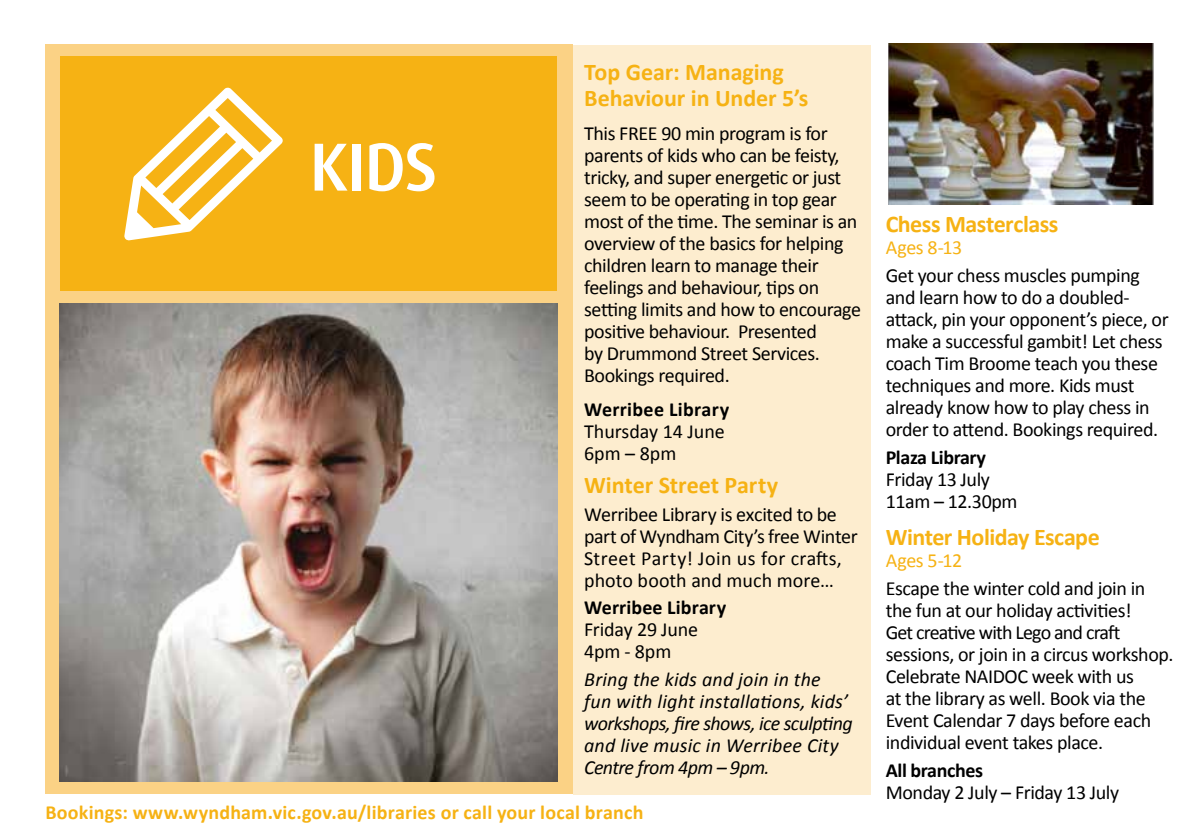
<style>
.page{position:relative;width:1191px;height:840px;background:#fff}
.page>*{position:absolute;margin:0;border:0;box-sizing:border-box;transform-origin:0 0}
.t1{font:500 68px "Dax OT";color:#fff}
.t2{font:700 24px/26px "Calibri";letter-spacing:-.005em;color:#f6b214}
.t3{font:700 24px "Calibri";letter-spacing:-.025em;color:#f6b214}
.t4{font:20px/22px "Calibri";letter-spacing:-.02em;color:#000}
.t5{font:italic 20px/22px "Calibri";letter-spacing:.005em;color:#000}
.t6{font:700 20px "Calibri";letter-spacing:.01em;color:#f6b214}
.t7{font:700 20px "Calibri";letter-spacing:.005em;color:#000}
.t8{font:700 20px "Calibri";letter-spacing:-.02em;color:#000}
.t9{font:20px/22px "Calibri";color:#000}
.t10{font:20px "Calibri";letter-spacing:-.02em;color:#f6b214}
</style>
<div class="page">
<div style="left:573px;top:45px;width:297px;height:749px;background:#fdedcf"></div>
<div style="left:45px;top:44px;width:528px;height:749px;background:#fbd285"></div>
<div style="left:60px;top:55px;width:497px;height:235px;background:#f6b214"></div>
<svg style="left:124px;top:87px;width:159px;height:153px"></svg>
<img style="left:59px;top:303px;width:498px;height:478px">
<img style="left:888px;top:43px;width:266px;height:161px">
<h1 class="t1" style="left:310px;top:124px;width:130px">KIDS</h1>
<p class="t2" style="left:584px;top:58px;width:226px">Top Gear: Managing<br>Behaviour in Under 5’s</p>
<p class="t4" style="left:584px;top:121px;width:278px">This FREE 90 min program is for parents of kids who can be feisty, tricky, and super energetic or just seem to be operating in top gear most of the time. The seminar is an overview of the basics for helping children learn to manage their feelings and behaviour, tips on setting limits and how to encourage positive behaviour. Presented<br>by Drummond Street Services.<br>Bookings required.</p>
<p class="t7" style="left:584px;top:396px;width:146px">Werribee Library</p>
<p class="t9" style="left:584px;top:418px;width:142px">Thursday 14 June<br>6pm – 8pm</p>
<p class="t2" style="left:584px;top:470px;width:195px">Winter Street Party</p>
<p class="t4" style="left:584px;top:501px;width:275px">Werribee Library is excited to be part of Wyndham City’s free Winter<br>Street Party! Join us for crafts, photo booth and much more…</p>
<p class="t7" style="left:584px;top:595px;width:143px">Werribee Library</p>
<p class="t4" style="left:584px;top:617px;width:115px">Friday 29 June<br>4pm - 8pm</p>
<p class="t5" style="left:584px;top:667px;width:270px">Bring the kids and join in the fun with light installations, kids’ workshops, fire shows, ice sculpting and live music in Werribee City<br>Centre from 4pm – 9pm.</p>
<p class="t6" style="left:45px;top:799px;width:600px">Bookings: www.wyndham.vic.gov.au/libraries or call your local branch</p>
<p class="t2" style="left:885px;top:210px;width:174px">Chess Masterclass</p>
<p class="t10" style="left:885px;top:235px;width:78px">Ages 8-13</p>
<p class="t4" style="left:885px;top:263px;width:284px">Get your chess muscles pumping and learn how to do a doubled&shy;attack, pin your opponent’s piece, or make a successful gambit! Let chess coach Tim Broome teach you these techniques and more. Kids must already know how to play chess in order to attend. Bookings required.</p>
<p class="t8" style="left:885px;top:444px;width:102px">Plaza Library</p>
<p class="t4" style="left:885px;top:467px;width:133px">Friday 13 July<br>11am – 12.30pm</p>
<p class="t3" style="left:885px;top:522px;width:215px">Winter Holiday Escape</p>
<p class="t10" style="left:885px;top:548px;width:78px">Ages 5-12</p>
<p class="t4" style="left:885px;top:576px;width:289px">Escape the winter cold and join in the fun at our holiday activities!<br>Get creative with Lego and craft sessions, or join in a circus workshop.<br>Celebrate NAIDOC week with us<br>at the library as well. Book via the Event Calendar 7 days before each individual event takes place.</p>
<p class="t8" style="left:885px;top:757px;width:99px">All branches</p>
<p class="t4" style="left:885px;top:779px;width:235px">Monday 2 July – Friday 13 July</p>
</div>
